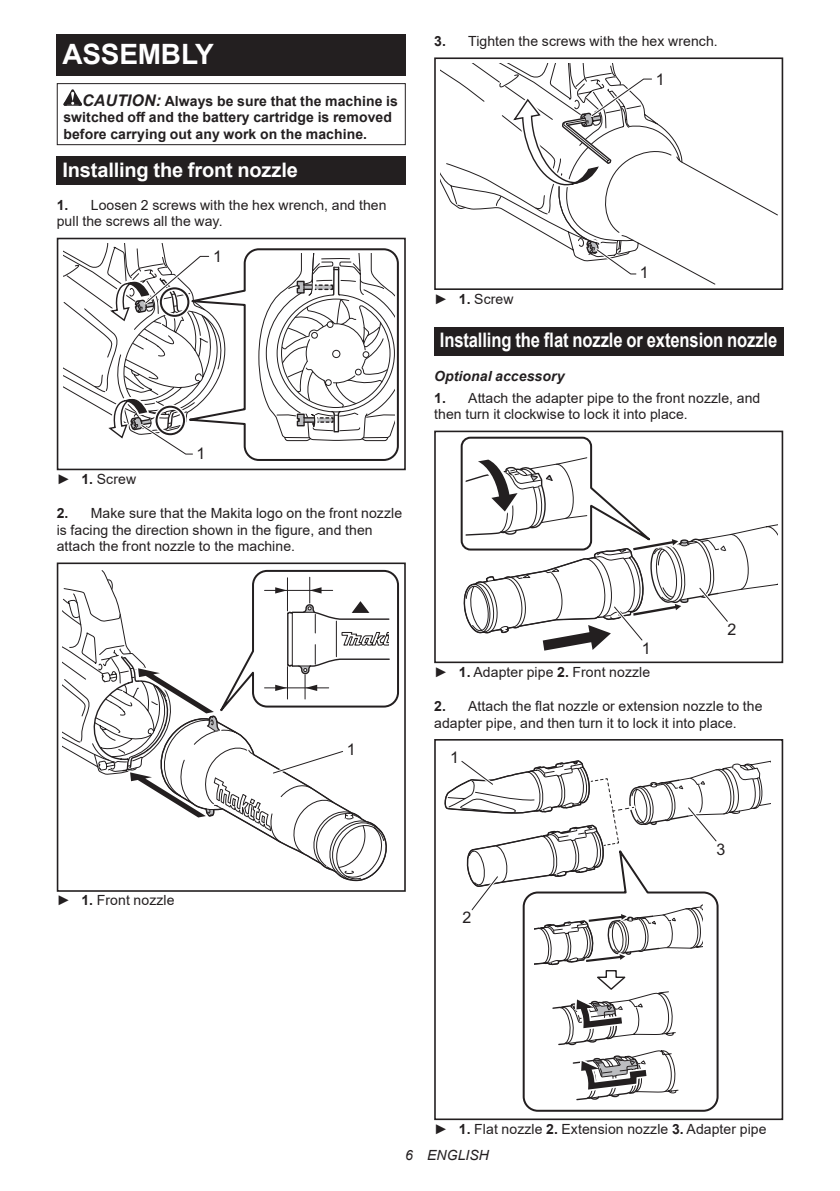
<style>
.page{position:relative;width:840px;height:1191px;background:#fff}
.page>*{position:absolute;margin:0;border:0;box-sizing:border-box;transform-origin:0 0}
.t1{font:700 28px "Arial";letter-spacing:-.01em;color:#fff}
.t2{font:700 20px "Arial";letter-spacing:-.01em;color:#fff;scale:.83 1}
.t3{font:700 20px "Arial";letter-spacing:-.01em;color:#fff}
.t4{font:16px "Arial";color:#231f20}
.t5{font:14px/16.4px "Arial";letter-spacing:.005em;color:#231f20}
.t6{font:700 14px/16.4px "Arial";letter-spacing:.005em;color:#231f20}
.t7{font:italic 700 14px "Arial";letter-spacing:.005em;color:#231f20}
.t8{font:italic 14px "Arial";letter-spacing:.005em;color:#231f20}
.s1{font-style:italic;font-size:16px}
.s2{font-weight:700}
</style>
<div class="page">
<div style="left:57px;top:34px;width:348px;height:41px;background:#231f20"></div>
<svg style="left:63px;top:89px;width:19px;height:17px"></svg>
<div style="left:57px;top:83px;width:348px;height:62px;border:1px solid #231f20"></div>
<div style="left:57px;top:156px;width:348px;height:29px;background:#231f20"></div>
<svg style="left:232px;top:248px;width:167px;height:213px"></svg>
<svg style="left:258px;top:253px;width:136px;height:202px"></svg>
<div style="left:57px;top:238px;width:348px;height:232px;border:2px solid #231f20"></div>
<svg style="left:63px;top:243px;width:169px;height:212px"></svg>
<div style="left:57px;top:562px;width:348px;height:329px;border:2px solid #231f20"></div>
<svg style="left:62px;top:569px;width:337px;height:313px"></svg>
<div style="left:434px;top:57px;width:348px;height:233px;border:2px solid #231f20"></div>
<svg style="left:434px;top:63px;width:309px;height:214px"></svg>
<div style="left:434px;top:327px;width:348px;height:29px;background:#231f20"></div>
<div style="left:434px;top:430px;width:348px;height:233px;border:2px solid #231f20"></div>
<svg style="left:460px;top:436px;width:317px;height:214px"></svg>
<svg style="left:523px;top:1101px;width:195px;height:11px"></svg>
<div style="left:434px;top:739px;width:348px;height:381px;border:2px solid #231f20"></div>
<svg style="left:444px;top:760px;width:325px;height:341px"></svg>
<h1 class="t1" style="left:62px;top:34px;width:153px">ASSEMBLY</h1>
<p class="t6" style="left:63px;top:93px;width:336px;text-indent:19px"><span class="s1">CAUTION:</span> Always be sure that the machine is switched off and the battery cartridge is removed before carrying out any work on the machine.</p>
<h2 class="t3" style="left:62px;top:155px;width:237px">Installing the front nozzle</h2>
<p class="t5" style="left:57px;top:197px;width:331px"><span class="s2">1.</span> Loosen 2 screws with the hex wrench, and then pull the screws all the way.</p>
<p class="t4" style="left:213px;top:246px;width:10px">1</p>
<p class="t4" style="left:196px;top:442px;width:10px">1</p>
<p class="t5" style="left:57px;top:470px;width:81px">► <span class="s2">1.</span> Screw</p>
<p class="t5" style="left:57px;top:505px;width:347px"><span class="s2">2.</span> Make sure that the Makita logo on the front nozzle is facing the direction shown in the figure, and then attach the front nozzle to the machine.</p>
<p class="t5" style="left:57px;top:892px;width:119px">► <span class="s2">1.</span> Front nozzle</p>
<p class="t4" style="left:346px;top:739px;width:10px">1</p>
<p class="t5" style="left:434px;top:33px;width:285px"><span class="s2">3.</span> Tighten the screws with the hex wrench.</p>
<p class="t4" style="left:655px;top:69px;width:10px">1</p>
<p class="t4" style="left:639px;top:262px;width:10px">1</p>
<p class="t5" style="left:434px;top:290px;width:81px">► <span class="s2">1.</span> Screw</p>
<h2 class="t2" style="left:439px;top:326px;width:408px">Installing the flat nozzle or extension nozzle</h2>
<p class="t7" style="left:434px;top:366px;width:132px">Optional accessory</p>
<p class="t5" style="left:434px;top:389px;width:327px"><span class="s2">1.</span> Attach the adapter pipe to the front nozzle, and then turn it clockwise to lock it into place.</p>
<p class="t4" style="left:641px;top:638px;width:10px">1</p>
<p class="t4" style="left:727px;top:619px;width:10px">2</p>
<p class="t5" style="left:434px;top:663px;width:217px">► <span class="s2">1.</span> Adapter pipe <span class="s2">2.</span> Front nozzle</p>
<p class="t5" style="left:434px;top:698px;width:329px"><span class="s2">2.</span> Attach the flat nozzle or extension nozzle to the adapter pipe, and then turn it to lock it into place.</p>
<p class="t4" style="left:450px;top:747px;width:10px">1</p>
<p class="t4" style="left:462px;top:907px;width:10px">2</p>
<p class="t4" style="left:716px;top:839px;width:10px">3</p>
<p class="t5" style="left:434px;top:1120px;width:334px">► <span class="s2">1.</span> Flat nozzle <span class="s2">2.</span> Extension nozzle <span class="s2">3.</span> Adapter pipe</p>
<p class="t8" style="left:405px;top:1146px;width:85px">6 ENGLISH</p>
</div>
